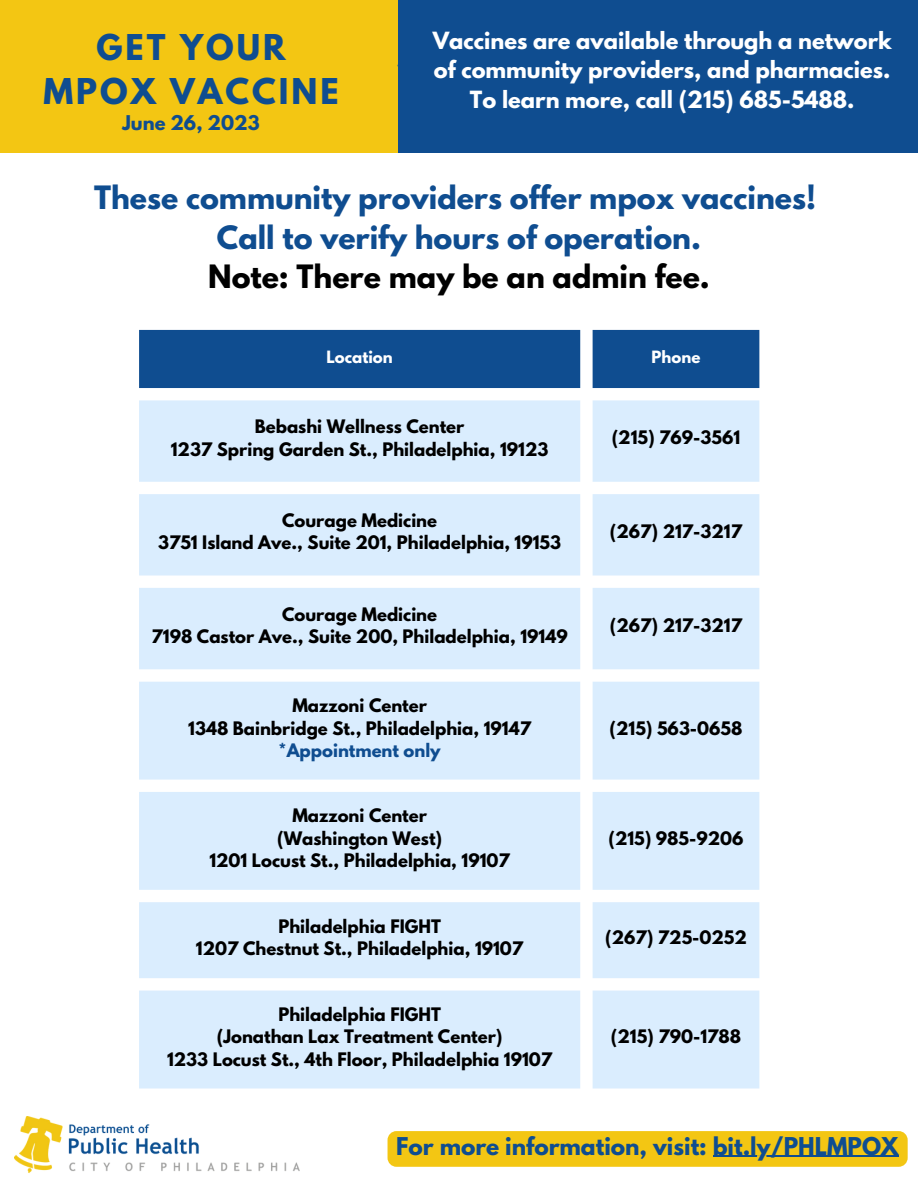
<style>
.page{position:relative;width:918px;height:1188px;background:#fff}
.page>*{position:absolute;margin:0;border:0;box-sizing:border-box;transform-origin:0 0}
.t1{font:700 31.5px/43.8px "League Spartan";letter-spacing:.095em;color:#0f4d90;text-align:center}
.t2{font:700 28.5px "League Spartan";color:#0f4d90}
.t3{font:700 28.5px "League Spartan";color:#000}
.t4{font:700 21.75px "League Spartan";color:#0f4d90}
.t5{font:700 21px/29.2px "League Spartan";color:#fff;text-align:center}
.t6{font:700 18px "League Spartan";color:#0f4d90}
.t7{font:700 16.5px "League Spartan";color:#000}
.t8{font:700 16.5px "League Spartan";color:#0f4d90}
.t9{font:700 15px "League Spartan";color:#fff}
</style>
<div class="page">
<div style="left:0;top:0;width:398px;height:152px;background:#f3c613"></div>
<div style="left:398px;top:0;width:520px;height:152px;background:#0f4d90"></div>
<img style="left:14px;top:1117px;width:286px;height:56px">
<div style="left:388px;top:1131px;width:520px;height:36px;background:#f3c613;border-radius:9px"></div>
<hr style="left:713px;top:1156px;width:185px;height:1px;background:#0f4d90">
<div style="left:139px;top:330px;width:620px;height:58px;background:#0f4d90"></div>
<svg style="left:139px;top:400px;width:620px;height:689px;background:#deeffe"></svg>
<p class="t1" style="left:44px;top:30px;width:297px">GET YOUR<br>MPOX VACCINE</p>
<p class="t5" style="left:433px;top:29px;width:460px">Vaccines are available through a network of community providers, and pharmacies.<br>To learn more, call (215) 685-5488.</p>
<p class="t6" style="left:123px;top:113px;width:139px">June 26, 2023</p>
<p class="t2" style="left:94px;top:183px;width:723px">These community providers offer mpox vaccines!</p>
<p class="t2" style="left:217px;top:223px;width:486px">Call to verify hours of operation.</p>
<p class="t3" style="left:208px;top:262px;width:503px">Note: There may be an admin fee.</p>
<p class="t9" style="left:327px;top:349px;width:68px">Location</p>
<p class="t9" style="left:652px;top:349px;width:50px">Phone</p>
<p class="t7" style="left:255px;top:418px;width:211px">Bebashi Wellness Center</p>
<p class="t7" style="left:171px;top:441px;width:379px">1237 Spring Garden St., Philadelphia, 19123</p>
<p class="t7" style="left:282px;top:512px;width:157px">Courage Medicine</p>
<p class="t7" style="left:158px;top:534px;width:405px">3751 Island Ave., Suite 201, Philadelphia, 19153</p>
<p class="t7" style="left:282px;top:606px;width:157px">Courage Medicine</p>
<p class="t7" style="left:152px;top:628px;width:418px">7198 Castor Ave., Suite 200, Philadelphia, 19149</p>
<p class="t7" style="left:292px;top:697px;width:136px">Mazzoni Center</p>
<p class="t7" style="left:188px;top:720px;width:344px">1348 Bainbridge St., Philadelphia, 19147</p>
<p class="t8" style="left:279px;top:742px;width:164px">*Appointment only</p>
<p class="t7" style="left:292px;top:807px;width:136px">Mazzoni Center</p>
<p class="t7" style="left:277px;top:830px;width:167px">(Washington West)</p>
<p class="t7" style="left:209px;top:852px;width:302px">1201 Locust St., Philadelphia, 19107</p>
<p class="t7" style="left:278px;top:918px;width:164px">Philadelphia FIGHT</p>
<p class="t7" style="left:196px;top:940px;width:329px">1207 Chestnut St., Philadelphia, 19107</p>
<p class="t7" style="left:278px;top:1006px;width:164px">Philadelphia FIGHT</p>
<p class="t7" style="left:217px;top:1029px;width:287px">(Jonathan Lax Treatment Center)</p>
<p class="t7" style="left:167px;top:1051px;width:387px">1233 Locust St., 4th Floor, Philadelphia 19107</p>
<p class="t7" style="left:612px;top:429px;width:130px">(215) 769-3561</p>
<p class="t7" style="left:610px;top:523px;width:134px">(267) 217-3217</p>
<p class="t7" style="left:610px;top:617px;width:134px">(267) 217-3217</p>
<p class="t7" style="left:609px;top:720px;width:135px">(215) 563-0658</p>
<p class="t7" style="left:608px;top:830px;width:137px">(215) 985-9206</p>
<p class="t7" style="left:605px;top:929px;width:143px">(267) 725-0252</p>
<p class="t7" style="left:611px;top:1029px;width:132px">(215) 790-1788</p>
<p class="t4" style="left:396px;top:1135px;width:504px">For more information, visit: bit.ly/PHLMPOX</p>
</div>
